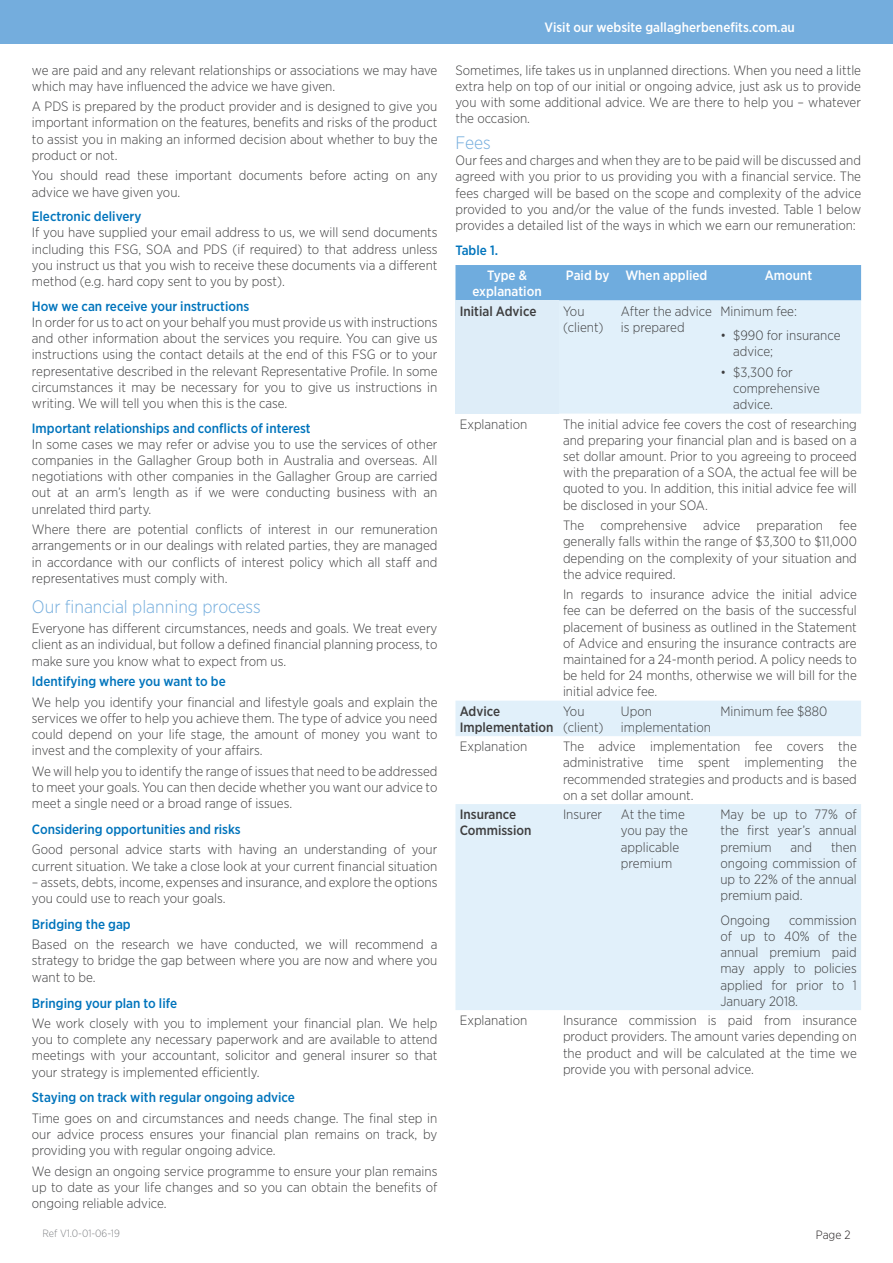
<style>
.page{position:relative;width:893px;height:1263px;background:#fff}
.page>*{position:absolute;margin:0;border:0;box-sizing:border-box;transform-origin:0 0}
.Body_copy{font:300 18px "Gotham Narrow";color:#74addd}
.Body_copy-2{font:300 13.5px/16.2px "Gotham Narrow";color:#3e3e3f;text-align:justify}
.Body_copy-3{font:500 13.5px "Gotham Narrow";color:#0174bc}
.Body_copy-4{font:500 13.5px/16.2px "Gotham Narrow";color:#fff;text-align:center}
.Body_copy-5{font:500 13.5px/16.2px "Gotham Narrow";color:#3e3e3f}
.t1{font:300 12px "Gotham Narrow";color:#231f20}
.t2{font:300 10.5px "Gotham Narrow";color:#808285}
</style>
<div class="page">
<div style="left:0;top:0;width:893px;height:44px;background:#74addd"></div>
<svg style="left:455px;top:265px;width:406px;height:149px;background:#c5dff3"></svg>
<div style="left:455px;top:701px;width:406px;height:35px;background:#e1f0fa"></div>
<div style="left:455px;top:804px;width:406px;height:206px;background:#e1f0fa"></div>
<p class="Body_copy-2" style="left:32px;top:61px;width:407px">we are paid and any relevant relationships or associations we may have which may have influenced the advice we have given.</p>
<p class="Body_copy-2" style="left:32px;top:98px;width:407px">A PDS is prepared by the product provider and is designed to give you important information on the features, benefits and risks of the product to assist you in making an informed decision about whether to buy the product or not.</p>
<p class="Body_copy-2" style="left:32px;top:167px;width:407px">You should read these important documents before acting on any advice we have given you.</p>
<p class="Body_copy-3" style="left:32px;top:208px;width:111px">Electronic delivery</p>
<p class="Body_copy-2" style="left:32px;top:224px;width:407px">If you have supplied your email address to us, we will send documents including this FSG, SOA and PDS (if required) to that address unless you instruct us that you wish to receive these documents via a different method (e.g. hard copy sent to you by post).</p>
<p class="Body_copy-3" style="left:32px;top:297px;width:219px">How we can receive your instructions</p>
<p class="Body_copy-2" style="left:32px;top:314px;width:407px">In order for us to act on your behalf you must provide us with instructions and other information about the services you require. You can give us instructions using the contact details at the end of this FSG or to your representative described in the relevant Representative Profile. In some circumstances it may be necessary for you to give us instructions in writing. We will tell you when this is the case.</p>
<p class="Body_copy-3" style="left:32px;top:419px;width:280px">Important relationships and conflicts of interest</p>
<p class="Body_copy-2" style="left:32px;top:436px;width:407px">In some cases we may refer or advise you to use the services of other companies in the Gallagher Group both in Australia and overseas. All negotiations with other companies in the Gallagher Group are carried out at an arm’s length as if we were conducting business with an unrelated third party.</p>
<p class="Body_copy-2" style="left:32px;top:521px;width:407px">Where there are potential conflicts of interest in our remuneration arrangements or in our dealings with related parties, they are managed in accordance with our conflicts of interest policy which all staff and representatives must comply with.</p>
<p class="Body_copy" style="left:32px;top:595px;width:230px">Our financial planning process</p>
<p class="Body_copy-2" style="left:32px;top:620px;width:407px">Everyone has different circumstances, needs and goals. We treat every client as an individual, but follow a defined financial planning process, to make sure you know what to expect from us.</p>
<p class="Body_copy-3" style="left:32px;top:673px;width:195px">Identifying where you want to be</p>
<p class="Body_copy-2" style="left:32px;top:693px;width:407px">We help you identify your financial and lifestyle goals and explain the services we offer to help you achieve them. The type of advice you need could depend on your life stage, the amount of money you want to invest and the complexity of your affairs.</p>
<p class="Body_copy-2" style="left:32px;top:762px;width:407px">We will help you to identify the range of issues that need to be addressed to meet your goals. You can then decide whether you want our advice to meet a single need or a broad range of issues.</p>
<p class="Body_copy-3" style="left:32px;top:821px;width:210px">Considering opportunities and risks</p>
<p class="Body_copy-2" style="left:32px;top:841px;width:407px">Good personal advice starts with having an understanding of your current situation. We take a close look at your current financial situation</p>
<p class="Body_copy-2" style="left:32px;top:873px;width:407px">– assets, debts, income, expenses and insurance, and explore the options you could use to reach your goals.</p>
<p class="Body_copy-3" style="left:32px;top:915px;width:100px">Bridging the gap</p>
<p class="Body_copy-2" style="left:32px;top:936px;width:407px">Based on the research we have conducted, we will recommend a strategy to bridge the gap between where you are now and where you want to be.</p>
<p class="Body_copy-3" style="left:32px;top:994px;width:147px">Bringing your plan to life</p>
<p class="Body_copy-2" style="left:32px;top:1015px;width:407px">We work closely with you to implement your financial plan. We help you to complete any necessary paperwork and are available to attend meetings with your accountant, solicitor and general insurer so that your strategy is implemented efficiently.</p>
<p class="Body_copy-3" style="left:32px;top:1089px;width:265px">Staying on track with regular ongoing advice</p>
<p class="Body_copy-2" style="left:32px;top:1110px;width:407px">Time goes on and circumstances and needs change. The final step in our advice process ensures your financial plan remains on track, by providing you with regular ongoing advice.</p>
<p class="Body_copy-2" style="left:32px;top:1162px;width:407px">We design an ongoing service programme to ensure your plan remains up to date as your life changes and so you can obtain the benefits of ongoing reliable advice.</p>
<p class="t2" style="left:43px;top:1227px;width:79px">Ref V1.0-01-06-19</p>
<p class="Body_copy-4" style="left:545px;top:19px;width:252px">Visit our website gallagherbenefits.com.au</p>
<p class="Body_copy-2" style="left:455px;top:61px;width:407px">Sometimes, life takes us in unplanned directions. When you need a little extra help on top of our initial or ongoing advice, just ask us to provide you with some additional advice. We are there to help you – whatever the occasion.</p>
<p class="Body_copy" style="left:455px;top:132px;width:37px">Fees</p>
<p class="Body_copy-2" style="left:455px;top:152px;width:407px">Our fees and charges and when they are to be paid will be discussed and agreed with you prior to us providing you with a financial service. The fees charged will be based on the scope and complexity of the advice provided to you and/or the value of the funds invested. Table 1 below provides a detailed list of the ways in which we earn our remuneration:</p>
<p class="Body_copy-3" style="left:455px;top:241px;width:44px">Table 1.</p>
<p class="Body_copy-4" style="left:472px;top:267px;width:71px">Type &amp; explanation</p>
<p class="Body_copy-4" style="left:566px;top:267px;width:45px">Paid by</p>
<p class="Body_copy-4" style="left:625px;top:267px;width:84px">When applied</p>
<p class="Body_copy-4" style="left:765px;top:267px;width:49px">Amount</p>
<p class="Body_copy-5" style="left:460px;top:303px;width:78px">Initial Advice</p>
<p class="Body_copy-2" style="left:563px;top:302px;width:42px">You (client)</p>
<p class="Body_copy-2" style="left:621px;top:302px;width:92px">After the advice is prepared</p>
<p class="Body_copy-2" style="left:720px;top:302px;width:78px">Minimum fee:</p>
<p class="Body_copy-2" style="left:733px;top:327px;width:109px;text-indent:-13px">• $990 for insurance advice;</p>
<p class="Body_copy-2" style="left:733px;top:364px;width:88px;text-align:left;text-indent:-13px">• $3,300 for comprehensive advice.</p>
<p class="Body_copy-2" style="left:460px;top:415px;width:69px">Explanation</p>
<p class="Body_copy-2" style="left:563px;top:415px;width:295px">The initial advice fee covers the cost of researching and preparing your financial plan and is based on a set dollar amount. Prior to you agreeing to proceed with the preparation of a SOA, the actual fee will be quoted to you. In addition, this initial advice fee will be disclosed in your SOA.</p>
<p class="Body_copy-2" style="left:563px;top:517px;width:295px">The comprehensive advice preparation fee generally falls within the range of $3,300 to $11,000 depending on the complexity of your situation and the advice required.</p>
<p class="Body_copy-2" style="left:563px;top:586px;width:295px">In regards to insurance advice the initial advice fee can be deferred on the basis of the successful placement of business as outlined in the Statement of Advice and ensuring the insurance contracts are maintained for a 24-month period. A policy needs to be held for 24 months, otherwise we will bill for the initial advice fee.</p>
<p class="Body_copy-5" style="left:460px;top:703px;width:95px">Advice<br>Implementation</p>
<p class="Body_copy-2" style="left:563px;top:702px;width:42px">You (client)</p>
<p class="Body_copy-2" style="left:621px;top:702px;width:92px">Upon implementation</p>
<p class="Body_copy-2" style="left:720px;top:702px;width:108px">Minimum fee $880</p>
<p class="Body_copy-2" style="left:460px;top:738px;width:69px">Explanation</p>
<p class="Body_copy-2" style="left:563px;top:738px;width:295px">The advice implementation fee covers the administrative time spent implementing the recommended strategies and products and is based on a set dollar amount.</p>
<p class="Body_copy-5" style="left:460px;top:806px;width:73px">Insurance<br>Commission</p>
<p class="Body_copy-2" style="left:563px;top:806px;width:41px">Insurer</p>
<p class="Body_copy-2" style="left:621px;top:806px;width:69px;text-align:left">At the time you pay the applicable premium</p>
<p class="Body_copy-2" style="left:720px;top:806px;width:138px">May be up to 77% of the first year’s annual premium</p>
<p class="Body_copy-2" style="left:720px;top:838px;width:138px;text-indent:111px">then ongoing commission of up to 22% of the annual premium paid.</p>
<p class="Body_copy-2" style="left:720px;top:912px;width:51px">Ongoing</p>
<p class="Body_copy-2" style="left:791px;top:838px;width:23px">and</p>
<p class="Body_copy-2" style="left:720px;top:912px;width:138px;text-indent:69px">commission of up to 40% of the annual premium paid may apply to policies applied for prior to 1<br>January 2018.</p>
<p class="Body_copy-2" style="left:460px;top:1012px;width:69px">Explanation</p>
<p class="Body_copy-2" style="left:563px;top:1012px;width:295px">Insurance commission is paid from insurance product providers. The amount varies depending on the product and will be calculated at the time we provide you with personal advice.</p>
<p class="t1" style="left:816px;top:1228px;width:36px">Page 2</p>
</div>
